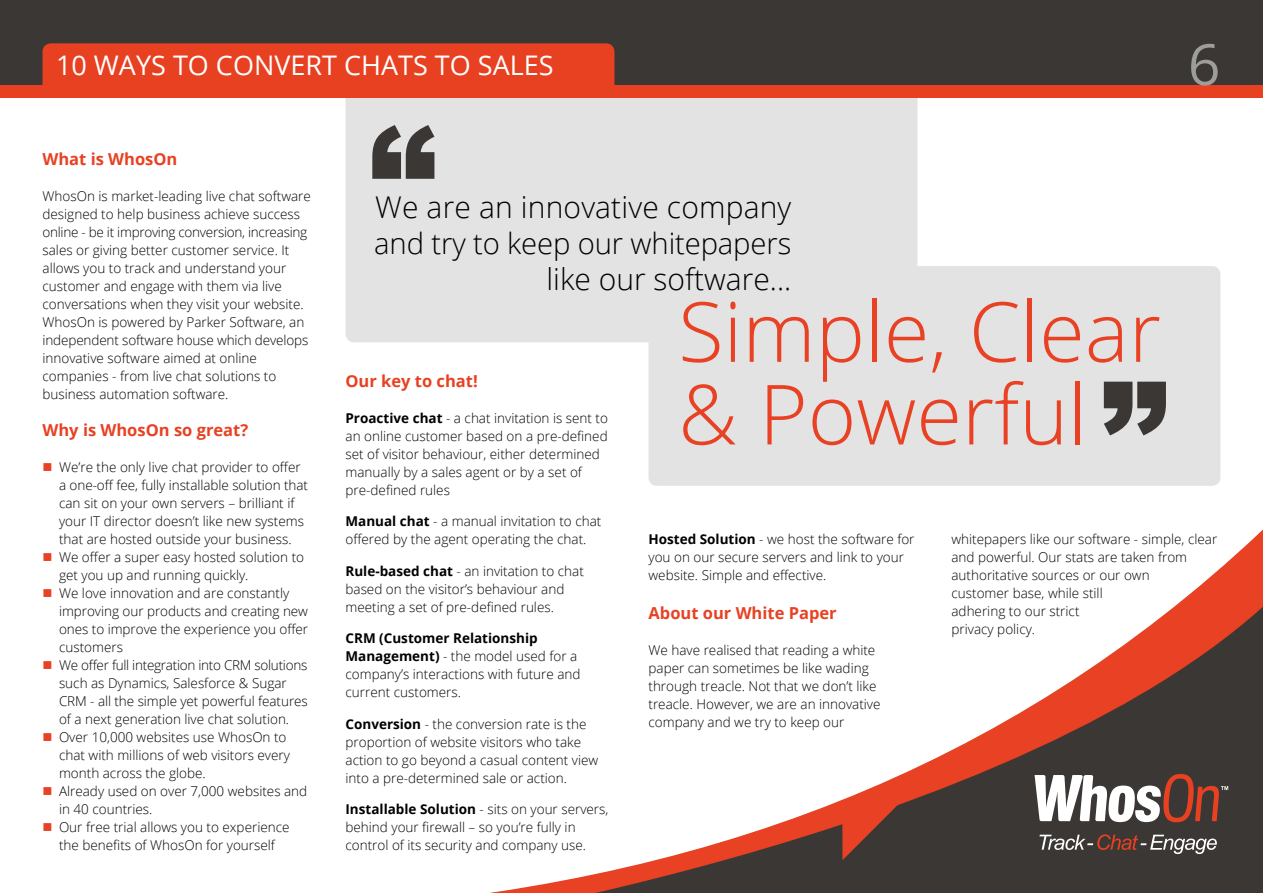
<style>
.page{position:relative;width:1263px;height:893px;background:#fff}
.page>*{position:absolute;margin:0;border:0;box-sizing:border-box;transform-origin:0 0}
.t1{font:900 135px "Arial";color:#3b3735}
.t2{font:300 83.1px/82.7px "Open Sans";color:#e84123}
.t3{font:57px "Open Sans";color:#9d9d9c}
.t4{font:300 30px "Open Sans";letter-spacing:.005em;color:#000}
.t5{font:300 29.25px "Open Sans";letter-spacing:-.005em;color:#000}
.t6{font:27px "Open Sans";color:#fff}
.t7{font:700 16.5px "Open Sans";color:#e84122}
.t8{font:300 13.5px/18px "Open Sans";color:#000}
.s1{color:#e84123}
.s2{font-weight:700}
</style>
<div class="page">
<div style="left:345px;top:54px;width:572px;height:288px;background:#e3e3e3;border-radius:9px"></div>
<div style="left:648px;top:266px;width:572px;height:220px;background:#e3e3e3;border-radius:9px"></div>
<div style="left:0;top:0;width:1263px;height:91px;background:#3b3735"></div>
<div style="left:0;top:85px;width:1263px;height:13px;background:#e84122"></div>
<div style="left:43px;top:43px;width:571px;height:53px;background:#e84122;border-radius:9px"></div>
<svg style="left:489px;top:529px;width:774px;height:364px"></svg>
<svg style="left:842px;top:803px;width:57px;height:57px;background:#923c2b"></svg>
<svg style="left:1034px;top:774px;width:194px;height:48px"></svg>
<svg style="left:1039px;top:834px;width:178px;height:20px;background:#675a57"></svg>
<h3 class="t6" style="left:56px;top:47px;width:499px">10 WAYS TO CONVERT CHATS TO SALES</h3>
<h3 class="t3" style="left:1188px;top:25px;width:34px">6</h3>
<p class="t7" style="left:43px;top:147px;width:136px">What is WhosOn</p>
<p class="t8" style="left:43px;top:186px;width:270px">WhosOn is market-leading live chat software designed to help business achieve success online - be it improving conversion, increasing sales or giving better customer service. It allows you to track and understand your customer and engage with them via live conversations when they visit your website.<br>WhosOn is powered by Parker Software, an independent software house which develops innovative software aimed at online companies - from live chat solutions to business automation software.</p>
<p class="t7" style="left:43px;top:419px;width:207px">Why is WhosOn so great?</p>
<p class="t8" style="left:59px;top:458px;width:251px;text-indent:-16px"><span class="s1">■</span> We’re the only live chat provider to offer a one-off fee, fully installable solution that can sit on your own servers – brilliant if your IT director doesn’t like new systems that are hosted outside your business.</p>
<p class="t8" style="left:59px;top:548px;width:247px;text-indent:-16px"><span class="s1">■</span> We offer a super easy hosted solution to get you up and running quickly.</p>
<p class="t8" style="left:59px;top:584px;width:251px;text-indent:-16px"><span class="s1">■</span> We love innovation and are constantly improving our products and creating new ones to improve the experience you offer customers</p>
<p class="t8" style="left:59px;top:656px;width:250px;text-indent:-16px"><span class="s1">■</span> We offer full integration into CRM solutions such as Dynamics, Salesforce &amp; Sugar CRM - all the simple yet powerful features of a next generation live chat solution.</p>
<p class="t8" style="left:59px;top:728px;width:232px;text-indent:-16px"><span class="s1">■</span> Over 10,000 websites use WhosOn to chat with millions of web visitors every month across the globe.</p>
<p class="t8" style="left:59px;top:782px;width:250px;text-indent:-16px"><span class="s1">■</span> Already used on over 7,000 websites and in 40 countries.</p>
<p class="t8" style="left:43px;top:818px;width:249px;text-align:center"><span class="s1">■</span> Our free trial allows you to experience the benefits of WhosOn for yourself</p>
<h1 class="t1" style="left:369px;top:77px;width:69px">“</h1>
<h3 class="t4" style="left:375px;top:187px;width:418px">We are an innovative company</h3>
<h3 class="t5" style="left:374px;top:224px;width:419px">and try to keep our whitepapers</h3>
<h3 class="t4" style="left:546px;top:259px;width:246px">like our software...</h3>
<h2 class="t2" style="left:678px;top:288px;width:484px">Simple, Clear &amp; Powerful</h2>
<p class="t7" style="left:345px;top:369px;width:134px">Our key to chat!</p>
<p class="t8" style="left:345px;top:409px;width:264px"><span class="s2">Proactive chat</span> - a chat invitation is sent to an online customer based on a pre-defined set of visitor behaviour, either determined manually by a sales agent or by a set of pre-defined rules</p>
<p class="t8" style="left:345px;top:512px;width:257px"><span class="s2">Manual chat</span> - a manual invitation to chat offered by the agent operating the chat.</p>
<p class="t8" style="left:345px;top:562px;width:240px"><span class="s2">Rule-based chat</span> - an invitation to chat based on the visitor’s behaviour and meeting a set of pre-defined rules.</p>
<p class="t8" style="left:345px;top:629px;width:237px"><span class="s2">CRM (Customer Relationship<br>Management)</span> - the model used for a company’s interactions with future and current customers.</p>
<p class="t8" style="left:345px;top:714px;width:254px"><span class="s2">Conversion</span> - the conversion rate is the proportion of website visitors who take action to go beyond a casual content view into a pre-determined sale or action.</p>
<p class="t8" style="left:345px;top:800px;width:264px"><span class="s2">Installable Solution</span> - sits on your servers, behind your firewall – so you’re fully in control of its security and company use.</p>
<h1 class="t1" style="left:1169px;top:483px;width:69px;rotate:-180deg">“</h1>
<p class="t8" style="left:648px;top:530px;width:268px"><span class="s2">Hosted Solution</span> - we host the software for you on our secure servers and link to your website. Simple and effective.</p>
<p class="t8" style="left:951px;top:530px;width:267px">whitepapers like our software - simple, clear and powerful. Our stats are taken from authoritative sources or our own<br>customer base, while still<br>adhering to our strict<br>privacy policy.</p>
<p class="t7" style="left:648px;top:601px;width:190px">About our White Paper</p>
<p class="t8" style="left:648px;top:641px;width:234px">We have realised that reading a white paper can sometimes be like wading through treacle. Not that we don’t like treacle. However, we are an innovative company and we try to keep our</p>
</div>
